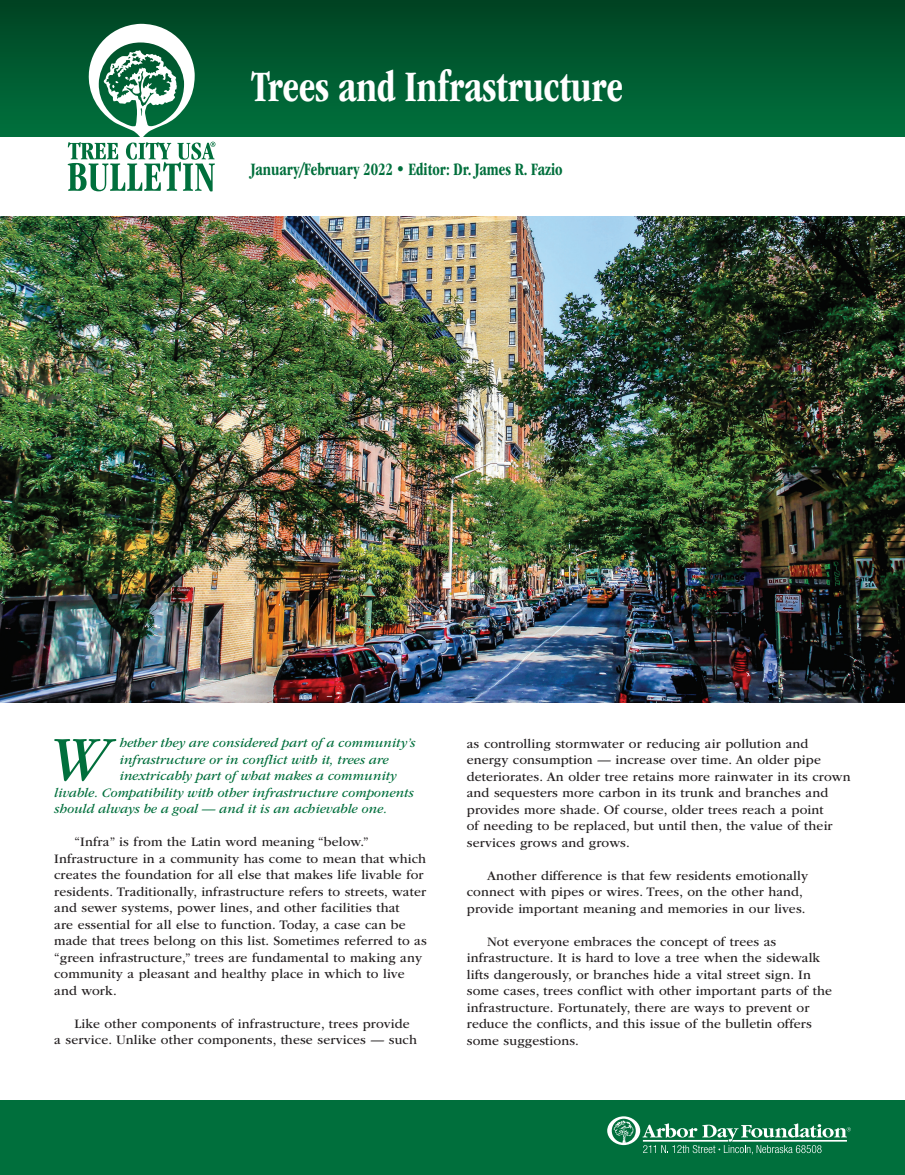
<style>
.page{position:relative;width:905px;height:1175px;background:#fff}
.page>*{position:absolute;margin:0;border:0;box-sizing:border-box;transform-origin:0 0}
.Cover_-_Subhead{font:italic 66.45px "ITC Garamond Std";color:#006f3c}
.Cover_-_Headline{font:700 condensed 45px "ITC Garamond Std";letter-spacing:-.005em;color:#fff;scale:.9 1}
.Basic_body{font:700 condensed 18px "ITC Garamond Std";color:#006f3c;scale:.9 1}
.Basic_body-2{font:13.5px/16.5px "ITC Garamond Std";letter-spacing:.01em;color:#231f20}
.Cover_-_Subhead-2{font:italic 13.5px "ITC Garamond Std";color:#006f3c}
</style>
<div class="page">
<div style="left:0;top:1100px;width:905px;height:75px;background:#006f3c"></div>
<div style="left:0;top:0;width:905px;height:136px;background:linear-gradient(to bottom,#004222,#00713d)"></div>
<svg style="left:68px;top:24px;width:147px;height:167px"></svg>
<svg style="left:607px;top:1116px;width:244px;height:38px"></svg>
<img style="left:0;top:216px;width:905px;height:486px">
<p class="Cover_-_Headline" style="left:251px;top:62px;width:415px">Trees and Infrastructure</p>
<p class="Basic_body" style="left:251px;top:159px;width:348px">January/February 2022 • Editor: Dr. James R. Fazio</p>
<p class="Cover_-_Subhead" style="left:46px;top:723px;width:61px">W</p>
<p class="Cover_-_Subhead-2" style="left:119px;top:736px;width:298px">hether they are considered part of a community’s</p>
<p class="Cover_-_Subhead-2" style="left:119px;top:752px;width:271px">infrastructure or in conflict with it, trees are</p>
<p class="Cover_-_Subhead-2" style="left:119px;top:769px;width:279px">inextricably part of what makes a community</p>
<p class="Cover_-_Subhead-2" style="left:54px;top:785px;width:361px">livable. Compatibility with other infrastructure components</p>
<p class="Cover_-_Subhead-2" style="left:54px;top:802px;width:334px">should always be a goal — and it is an achievable one.</p>
<p class="Basic_body-2" style="left:54px;top:834px;width:374px;text-indent:20px">“Infra” is from the Latin word meaning “below.” Infrastructure in a community has come to mean that which creates the foundation for all else that makes life livable for residents. Traditionally, infrastructure refers to streets, water and sewer systems, power lines, and other facilities that<br>are essential for all else to function. Today, a case can be made that trees belong on this list. Sometimes referred to as “green infrastructure,” trees are fundamental to making any community a pleasant and healthy place in which to live and work.</p>
<p class="Basic_body-2" style="left:54px;top:1015px;width:364px;text-indent:20px">Like other components of infrastructure, trees provide a service. Unlike other components, these services — such</p>
<p class="Basic_body-2" style="left:467px;top:735px;width:385px">as controlling stormwater or reducing air pollution and energy consumption — increase over time. An older pipe deteriorates. An older tree retains more rainwater in its crown and sequesters more carbon in its trunk and branches and provides more shade. Of course, older trees reach a point<br>of needing to be replaced, but until then, the value of their services grows and grows.</p>
<p class="Basic_body-2" style="left:467px;top:867px;width:343px;text-indent:20px">Another difference is that few residents emotionally connect with pipes or wires. Trees, on the other hand, provide important meaning and memories in our lives.</p>
<p class="Basic_body-2" style="left:467px;top:933px;width:367px;text-indent:20px">Not everyone embraces the concept of trees as infrastructure. It is hard to love a tree when the sidewalk lifts dangerously, or branches hide a vital street sign. In some cases, trees conflict with other important parts of the infrastructure. Fortunately, there are ways to prevent or reduce the conflicts, and this issue of the bulletin offers some suggestions.</p>
</div>
